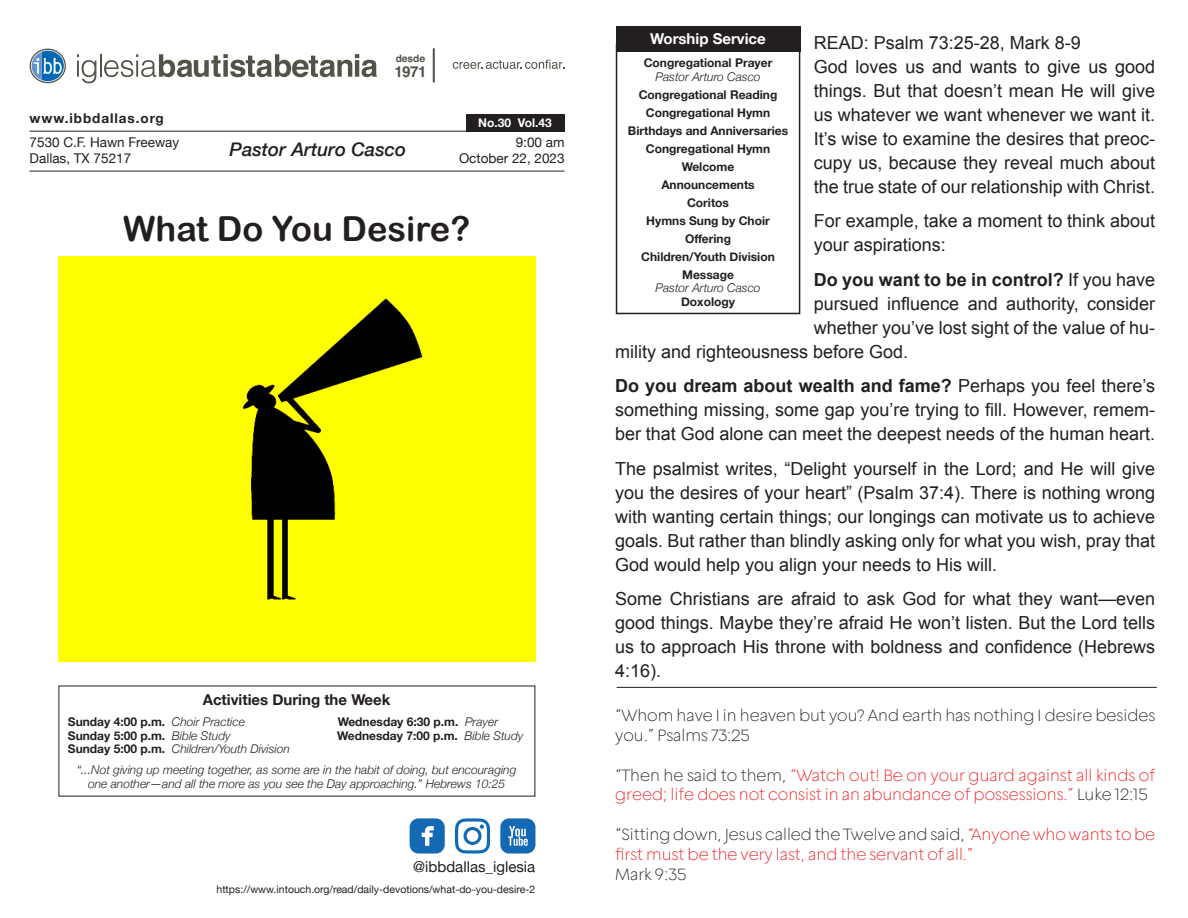
<style>
.page{position:relative;width:1188px;height:918px;background:#fff}
.page>*{position:absolute;margin:0;border:0;box-sizing:border-box;transform-origin:0 0}
.t1{font:34.5px "Arial Rounded MT Bold";color:#231f20}
.t2{font:italic 500 18.75px "Helvetica Neue";color:#231f20}
.t3{font:18px/24px "Arial";color:#231f20;text-align:justify}
.t4{font:700 18px "Arial";color:#231f20}
.t5{font:200 16.5px/19.8px "Geliat";color:#ee1d23}
.t6{font:200 16.5px/19.8px "Geliat";color:#231f20}
.t7{font:700 15.15px "Helvetica";color:#535249}
.t8{font:700 15px "Helvetica Neue";color:#231f20}
.t9{font:15px "Helvetica Neue";color:#231f20}
.t10{font:700 15px "Helvetica Neue";color:#fff}
.t11{font:13.5px "Helvetica Neue";color:#231f20}
.t12{font:700 13.5px "Helvetica Neue";letter-spacing:.07em;color:#231f20}
.t13{font:700 12px "Helvetica Neue";color:#231f20}
.t14{font:italic 300 12px/13.5px "Helvetica Neue";color:#231f20;text-align:center}
.t15{font:700 12px "Helvetica Neue";color:#fff}
.t16{font:10.5px "Helvetica Neue";color:#231f20}
.t17{font:700 10.05px "Helvetica";color:#535249}
.s1{font-weight:300;font-style:italic}
.s2{font-weight:700;font-style:normal}
.s3{font-weight:400}
.s4{font-weight:700}
.s5{color:#231f20}
</style>
<div class="page">
<svg style="left:77px;top:54px;width:19px;height:29px"></svg>
<hr style="left:100px;top:54px;width:2px;height:23px;background:#535249">
<svg style="left:104px;top:54px;width:273px;height:23px"></svg>
<hr style="left:433px;top:49px;width:2px;height:33px;background:#535249">
<svg style="left:453px;top:60px;width:111px;height:9px"></svg>
<svg style="left:30px;top:49px;width:36px;height:34px"></svg>
<svg style="left:31px;top:50px;width:34px;height:32px"></svg>
<svg style="left:32px;top:51px;width:32px;height:30px"></svg>
<hr style="left:30px;top:131px;width:534px;height:1px;background:#231f20">
<hr style="left:30px;top:171px;width:534px;height:1px;background:#231f20">
<div style="left:466px;top:114px;width:99px;height:18px;background:#231f20"></div>
<div style="left:616px;top:44px;width:184px;height:270px;border:2px solid #231f20"></div>
<div style="left:616px;top:26px;width:184px;height:25px;background:#231f20"></div>
<svg style="left:501px;top:819px;width:34px;height:34px"></svg>
<svg style="left:455px;top:819px;width:35px;height:34px"></svg>
<svg style="left:410px;top:819px;width:35px;height:34px"></svg>
<img style="left:59px;top:257px;width:476px;height:404px">
<hr style="left:617px;top:687px;width:540px;height:1px;background:#231f20">
<p class="t17" style="left:396px;top:50px;width:31px">desde</p>
<p class="t7" style="left:395px;top:59px;width:34px">1971</p>
<p class="t12" style="left:30px;top:108px;width:136px">www.ibbdallas.org</p>
<p class="t15" style="left:478px;top:113px;width:75px">No.30 Vol.43</p>
<p class="t11" style="left:30px;top:133px;width:151px">7530 C.F. Hawn Freeway</p>
<p class="t11" style="left:30px;top:149px;width:103px">Dallas, TX 75217</p>
<p class="t2" style="left:230px;top:133px;width:178px">Pastor Arturo Casco</p>
<p class="t11" style="left:516px;top:133px;width:50px">9:00 am</p>
<p class="t11" style="left:459px;top:149px;width:107px">October 22, 2023</p>
<p class="t1" style="left:123px;top:208px;width:348px">What Do You Desire?</p>
<p class="t8" style="left:203px;top:688px;width:189px">Activities During the Week</p>
<p class="t13" style="left:68px;top:713px;width:178px">Sunday 4:00 p.m. <span class="s1">Choir Practice</span></p>
<p class="t13" style="left:338px;top:713px;width:162px">Wednesday 6:30 p.m. <span class="s1">Prayer</span></p>
<p class="t13" style="left:68px;top:726px;width:164px">Sunday 5:00 p.m. <span class="s1">Bible Study</span></p>
<p class="t13" style="left:337px;top:726px;width:188px">Wednesday 7:00 p.m. <span class="s1">Bible Study</span></p>
<p class="t14" style="left:68px;top:741px;width:224px"><span class="s2">Sunday 5:00 p.m.</span> Children/Youth Division</p>
<p class="t14" style="left:77px;top:762px;width:441px">“...Not giving up meeting together, as some are in the habit of doing, but encouraging one another—and all the more as you see the Day approaching.” Hebrews 10:25</p>
<p class="t9" style="left:413px;top:856px;width:123px">@ibbdallas_iglesia</p>
<p class="t16" style="left:217px;top:882px;width:320px">https://www.intouch.org/read/daily-devotions/what-do-you-desire-2</p>
<p class="t10" style="left:650px;top:27px;width:117px">Worship Service</p>
<p class="t3" style="left:814px;top:31px;width:269px">READ: Psalm 73:25-28, Mark 8-9</p>
<p class="t3" style="left:814px;top:55px;width:343px">God loves us and wants to give us good things. But that doesn’t mean He will give us whatever we want whenever we want it.<br>It’s wise to examine the desires that preoc&shy;cupy us, because they reveal much about the true state of our relationship with Christ.</p>
<p class="t3" style="left:814px;top:209px;width:343px">For example, take a moment to think about your aspirations:</p>
<p class="t4" style="left:814px;top:268px;width:343px">Do you want to be in control? <span class="s3">If you have</span></p>
<p class="t3" style="left:814px;top:292px;width:343px">pursued influence and authority, consider</p>
<p class="t3" style="left:814px;top:316px;width:343px">whether you’ve lost sight of the value of hu-</p>
<p class="t3" style="left:615px;top:340px;width:295px">mility and righteousness before God.</p>
<p class="t3" style="left:615px;top:374px;width:542px"><span class="s4">Do you dream about wealth and fame?</span> Perhaps you feel there’s something missing, some gap you’re trying to fill. However, remem&shy;ber that God alone can meet the deepest needs of the human heart.</p>
<p class="t3" style="left:615px;top:457px;width:542px">The psalmist writes, “Delight yourself in the Lord; and He will give you the desires of your heart” (Psalm 37:4). There is nothing wrong with wanting certain things; our longings can motivate us to achieve goals. But rather than blindly asking only for what you wish, pray that God would help you align your needs to His will.</p>
<p class="t3" style="left:615px;top:587px;width:542px">Some Christians are afraid to ask God for what they want—even good things. Maybe they’re afraid He won’t listen. But the Lord tells us to approach His throne with boldness and confidence (Hebrews 4:16).</p>
<p class="t6" style="left:615px;top:705px;width:542px">“Whom have I in heaven but you? And earth has nothing I desire besides you.” Psalms 73:25</p>
<p class="t5" style="left:615px;top:765px;width:542px"><span class="s5">“Then he said to them,</span> “Watch out! Be on your guard against all kinds of greed; life does not consist in an abundance of possessions.” <span class="s5">Luke 12:15</span></p>
<p class="t5" style="left:615px;top:824px;width:542px"><span class="s5">“Sitting down, Jesus called the Twelve and said,</span> “Anyone who wants to be first must be the very last, and the servant of all.”</p>
<p class="t6" style="left:615px;top:864px;width:73px">Mark 9:35</p>
<p class="t13" style="left:644px;top:54px;width:130px">Congregational Prayer</p>
<p class="t14" style="left:655px;top:69px;width:107px">Pastor Arturo Casco</p>
<p class="t13" style="left:639px;top:85px;width:140px">Congregational Reading</p>
<p class="t13" style="left:646px;top:103px;width:126px">Congregational Hymn</p>
<p class="t13" style="left:628px;top:121px;width:162px">Birthdays and Anniversaries</p>
<p class="t13" style="left:646px;top:139px;width:126px">Congregational Hymn</p>
<p class="t13" style="left:682px;top:157px;width:54px">Welcome</p>
<p class="t13" style="left:661px;top:175px;width:95px">Announcements</p>
<p class="t13" style="left:687px;top:193px;width:43px">Coritos</p>
<p class="t13" style="left:646px;top:211px;width:125px">Hymns Sung by Choir</p>
<p class="t13" style="left:685px;top:229px;width:48px">Offering</p>
<p class="t13" style="left:641px;top:247px;width:135px">Children/Youth Division</p>
<p class="t13" style="left:682px;top:265px;width:53px">Message</p>
<p class="t14" style="left:655px;top:281px;width:107px">Pastor Arturo Casco</p>
<p class="t13" style="left:681px;top:292px;width:55px">Doxology</p>
</div>
